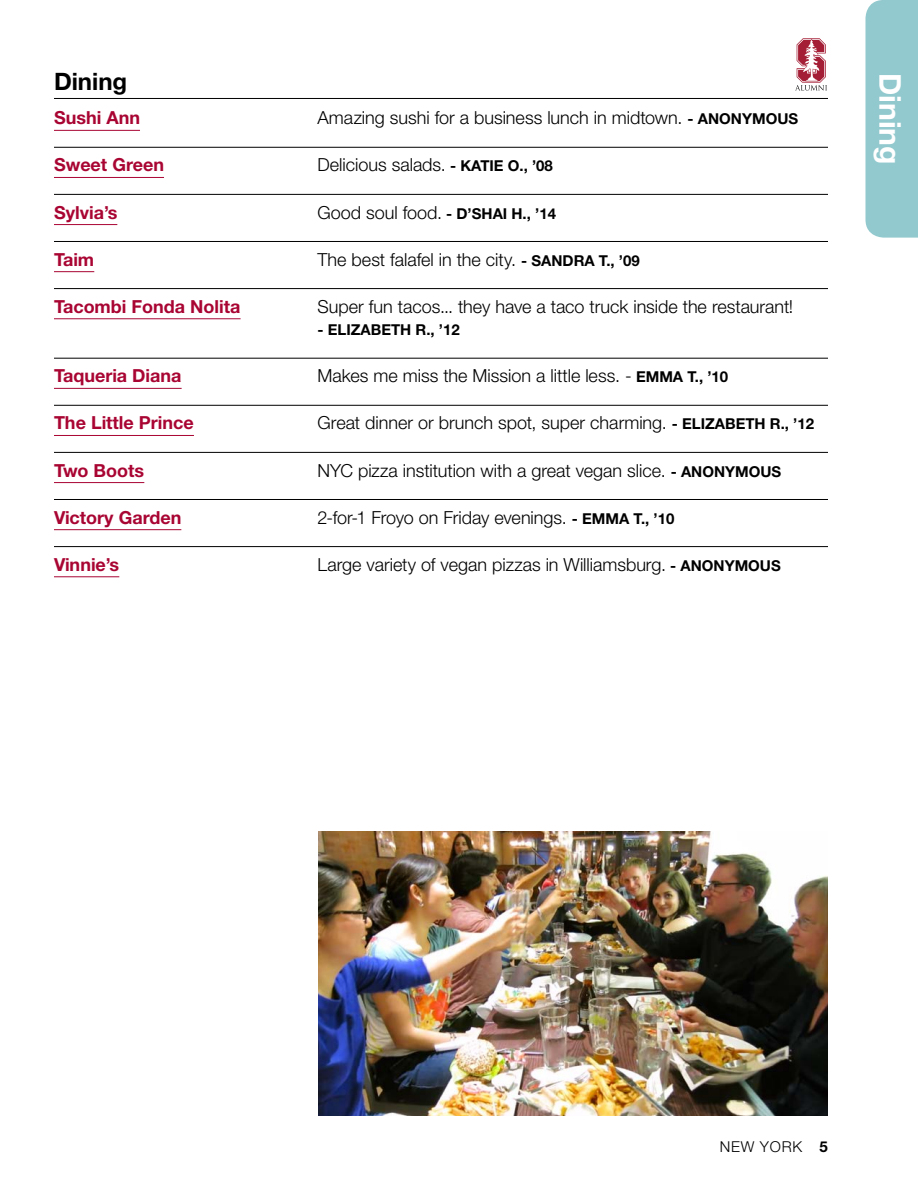
<style>
.page{position:relative;width:918px;height:1188px;background:#fff}
.page>*{position:absolute;margin:0;border:0;box-sizing:border-box;transform-origin:0 0}
.t1{font:700 30px "Helvetica Neue";color:#fff}
.t2{font:700 24px "Helvetica Neue";color:#000}
.t3{font:300 18px "Helvetica Neue";color:#000}
.t4{font:700 18px "Helvetica Neue";color:#a90533}
.t5{font:700 15px "Helvetica Neue";color:#000}
.t6{font:300 15px "Helvetica Neue";letter-spacing:.05em;color:#000}
.s1{font-weight:700;font-size:15px}
.s2{font-weight:700}
</style>
<div class="page">
<div style="left:866px;top:0;width:52px;height:238px;background:#92c9ce"></div>
<svg style="left:795px;top:38px;width:32px;height:53px"></svg>
<hr style="left:54px;top:98px;width:774px;height:1px;background:#000">
<hr style="left:54px;top:130px;width:86px;height:1px;background:#a90533">
<hr style="left:54px;top:147px;width:774px;height:1px;background:#000">
<hr style="left:54px;top:177px;width:110px;height:1px;background:#a90533">
<hr style="left:54px;top:194px;width:774px;height:1px;background:#000">
<hr style="left:54px;top:224px;width:63px;height:1px;background:#a90533">
<hr style="left:54px;top:241px;width:774px;height:1px;background:#000">
<hr style="left:54px;top:271px;width:40px;height:1px;background:#a90533">
<hr style="left:54px;top:288px;width:774px;height:1px;background:#000">
<hr style="left:54px;top:319px;width:187px;height:1px;background:#a90533">
<hr style="left:54px;top:358px;width:774px;height:1px;background:#000">
<hr style="left:54px;top:388px;width:128px;height:1px;background:#a90533">
<hr style="left:54px;top:405px;width:774px;height:1px;background:#000">
<hr style="left:54px;top:435px;width:140px;height:1px;background:#a90533">
<hr style="left:54px;top:452px;width:774px;height:1px;background:#000">
<hr style="left:54px;top:482px;width:90px;height:1px;background:#a90533">
<hr style="left:54px;top:499px;width:774px;height:1px;background:#000">
<hr style="left:54px;top:529px;width:127px;height:1px;background:#a90533">
<hr style="left:54px;top:546px;width:774px;height:1px;background:#000">
<hr style="left:54px;top:577px;width:65px;height:1px;background:#a90533">
<img style="left:318px;top:832px;width:510px;height:284px">
<h2 class="t2" style="left:54px;top:67px;width:75px">Dining</h2>
<p class="t4" style="left:54px;top:107px;width:88px">Sushi Ann</p>
<p class="t3" style="left:318px;top:107px;width:482px">Amazing sushi for a business lunch in midtown. <span class="s1">- ANONYMOUS</span></p>
<p class="t4" style="left:54px;top:154px;width:112px">Sweet Green</p>
<p class="t3" style="left:318px;top:154px;width:237px">Delicious salads. <span class="s1">- KATIE O., ’08</span></p>
<p class="t4" style="left:54px;top:201px;width:65px">Sylvia’s</p>
<p class="t3" style="left:318px;top:201px;width:240px">Good soul food. <span class="s1">- D’SHAI H., ’14</span></p>
<p class="t4" style="left:54px;top:248px;width:42px">Taim</p>
<p class="t3" style="left:318px;top:248px;width:324px">The best falafel in the city. <span class="s1">- SANDRA T., ’09</span></p>
<p class="t4" style="left:54px;top:295px;width:188px">Tacombi Fonda Nolita</p>
<p class="t3" style="left:318px;top:295px;width:477px">Super fun tacos... they have a taco truck inside the restaurant!</p>
<p class="t5" style="left:318px;top:321px;width:144px">- ELIZABETH R., ’12</p>
<p class="t4" style="left:54px;top:365px;width:129px">Taqueria Diana</p>
<p class="t3" style="left:318px;top:365px;width:412px">Makes me miss the Mission a little less. - <span class="s1">EMMA T., ’10</span></p>
<p class="t4" style="left:54px;top:412px;width:141px">The Little Prince</p>
<p class="t3" style="left:318px;top:412px;width:498px">Great dinner or brunch spot, super charming. <span class="s1">- ELIZABETH R., ’12</span></p>
<p class="t4" style="left:54px;top:459px;width:92px">Two Boots</p>
<p class="t3" style="left:318px;top:459px;width:465px">NYC pizza institution with a great vegan slice. <span class="s1">- ANONYMOUS</span></p>
<p class="t4" style="left:54px;top:506px;width:129px">Victory Garden</p>
<p class="t3" style="left:318px;top:506px;width:358px">2-for-1 Froyo on Friday evenings. <span class="s1">- EMMA T., ’10</span></p>
<p class="t4" style="left:54px;top:553px;width:67px">Vinnie’s</p>
<p class="t3" style="left:318px;top:553px;width:465px">Large variety of vegan pizzas in Williamsburg. <span class="s1">- ANONYMOUS</span></p>
<h1 class="t1" style="left:909px;top:73px;width:93px;rotate:90deg">Dining</h1>
<p class="t6" style="left:720px;top:1137px;width:110px">NEW YORK <span class="s2">5</span></p>
</div>
